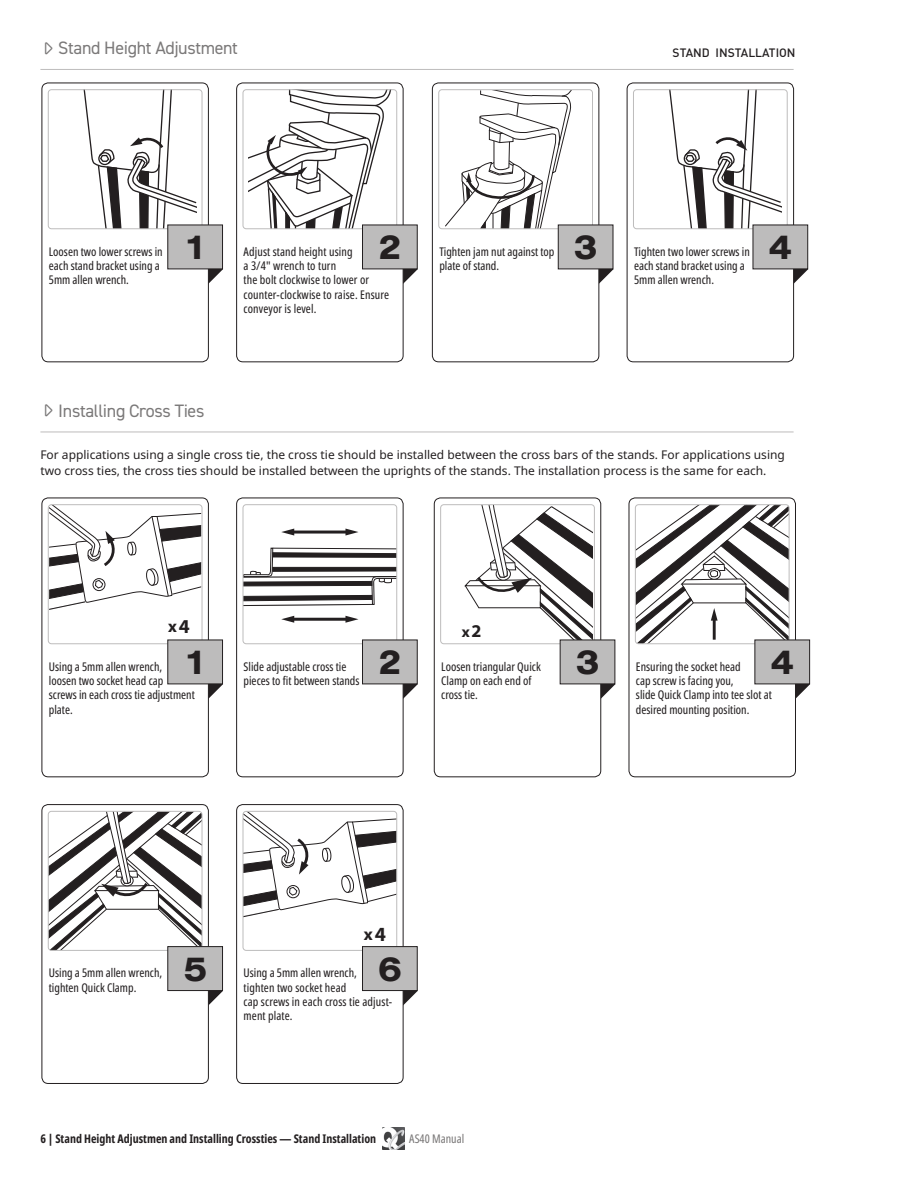
<style>
.page{position:relative;width:918px;height:1188px;background:#fff}
.page>*{position:absolute;margin:0;border:0;box-sizing:border-box;transform-origin:0 0}
.t1{font:700 36px "Nimbus San Ext";color:#231f20}
.Section_Title-Left_page{font:18px "DIN2014";letter-spacing:-.02em;color:#7b7979}
.t2{font:700 17.25px "Myriad Pro";color:#231f20}
.t3{font:700 16.95px "Myriad Pro";color:#231f20}
.t4{font:700 15.45px "Myriad Pro";color:#231f20}
.t5{font:extra-condensed 12px/14.4px "Noto Sans";color:#231f20}
.Manual_Text_-_English{font:12px/16.5px "Noto Sans";color:#231f20}
.t6{font:700 extra-condensed 12px "Noto Sans";color:#231f20}
.Chapter_Title-Left_page{font:500 12px "DIN";color:#231f20}
.t7{font:extra-condensed 12px "Noto Sans";color:#7b7979}
.s1{font-size:19.65px}
.s2{font-size:18px}
.s3{font-size:20.1px}
</style>
<div class="page">
<img style="left:383px;top:1127px;width:22px;height:22px">
<hr style="left:40px;top:69px;width:754px;height:1px;background:#bdbcbc">
<hr style="left:40px;top:432px;width:754px;height:1px;background:#bdbcbc">
<div style="left:236px;top:83px;width:168px;height:279px;border:1px solid #231f20;border-radius:6px"></div>
<div style="left:243px;top:89px;width:154px;height:140px;border:1px solid #bdbcbc;border-radius:3px"></div>
<svg style="left:248px;top:90px;width:170px;height:194px"></svg>
<div style="left:627px;top:83px;width:167px;height:279px;border:1px solid #231f20;border-radius:6px"></div>
<div style="left:633px;top:89px;width:155px;height:140px;border:1px solid #bdbcbc;border-radius:3px"></div>
<svg style="left:667px;top:90px;width:141px;height:194px"></svg>
<div style="left:236px;top:498px;width:168px;height:279px;border:1px solid #231f20;border-radius:6px"></div>
<hr style="left:292px;top:531px;width:56px;height:3px;background:#231f20">
<svg style="left:281px;top:529px;width:13px;height:7px"></svg>
<svg style="left:345px;top:529px;width:14px;height:7px"></svg>
<svg style="left:245px;top:547px;width:150px;height:76px"></svg>
<div style="left:243px;top:504px;width:154px;height:140px;border:1px solid #bdbcbc;border-radius:3px"></div>
<svg style="left:362px;top:639px;width:56px;height:60px"></svg>
<div style="left:236px;top:804px;width:168px;height:280px;border:1px solid #231f20;border-radius:6px"></div>
<svg style="left:243px;top:811px;width:154px;height:106px"></svg>
<div style="left:243px;top:811px;width:154px;height:140px;border:1px solid #bdbcbc;border-radius:3px"></div>
<svg style="left:362px;top:946px;width:56px;height:60px"></svg>
<div style="left:629px;top:498px;width:167px;height:279px;border:1px solid #231f20;border-radius:6px"></div>
<svg style="left:635px;top:505px;width:175px;height:194px"></svg>
<div style="left:42px;top:83px;width:167px;height:279px;border:1px solid #231f20;border-radius:6px"></div>
<div style="left:48px;top:89px;width:154px;height:140px;border:1px solid #bdbcbc;border-radius:3px"></div>
<svg style="left:82px;top:90px;width:141px;height:194px"></svg>
<div style="left:432px;top:83px;width:167px;height:279px;border:1px solid #231f20;border-radius:6px"></div>
<div style="left:438px;top:89px;width:155px;height:140px;border:1px solid #bdbcbc;border-radius:3px"></div>
<svg style="left:445px;top:90px;width:169px;height:194px"></svg>
<div style="left:42px;top:498px;width:167px;height:279px;border:1px solid #231f20;border-radius:6px"></div>
<svg style="left:50px;top:506px;width:150px;height:104px"></svg>
<div style="left:48px;top:504px;width:154px;height:140px;border:1px solid #bdbcbc;border-radius:3px"></div>
<svg style="left:167px;top:639px;width:56px;height:60px"></svg>
<div style="left:42px;top:804px;width:167px;height:280px;border:1px solid #231f20;border-radius:6px"></div>
<svg style="left:48px;top:811px;width:175px;height:195px"></svg>
<div style="left:434px;top:498px;width:167px;height:279px;border:1px solid #231f20;border-radius:6px"></div>
<div style="left:440px;top:504px;width:155px;height:140px;border:1px solid #bdbcbc;border-radius:3px"></div>
<svg style="left:464px;top:505px;width:152px;height:194px"></svg>
<p class="Section_Title-Left_page" style="left:58px;top:37px;width:181px">Stand Height Adjustment</p>
<p class="Chapter_Title-Left_page" style="left:673px;top:45px;width:124px">STAND INSTALLATION</p>
<p class="t5" style="left:49px;top:244px;width:115px">Loosen two lower screws in each stand bracket using a<br>5mm allen wrench.</p>
<p class="t1" style="left:183px;top:223px;width:25px">1</p>
<p class="t5" style="left:439px;top:244px;width:117px">Tighten jam nut against top plate of stand.</p>
<p class="t1" style="left:574px;top:223px;width:25px">3</p>
<p class="t1" style="left:378px;top:223px;width:25px">2</p>
<p class="t5" style="left:634px;top:244px;width:117px">Tighten two lower screws in each stand bracket using a<br>5mm allen wrench.</p>
<p class="t1" style="left:769px;top:223px;width:25px">4</p>
<p class="t5" style="left:244px;top:244px;width:147px">Adjust stand height using<br>a 3/4" wrench to turn<br>the bolt clockwise to lower or counter-clockwise to raise. Ensure conveyor is level.</p>
<p class="Section_Title-Left_page" style="left:58px;top:399px;width:148px">Installing Cross Ties</p>
<p class="Manual_Text_-_English" style="left:40px;top:446px;width:746px">For applications using a single cross tie, the cross tie should be installed between the cross bars of the stands. For applications using two cross ties, the cross ties should be installed between the uprights of the stands. The installation process is the same for each.</p>
<p class="t3" style="left:168px;top:615px;width:23px">x<span class="s1">4</span></p>
<p class="t1" style="left:183px;top:638px;width:25px">1</p>
<p class="t5" style="left:49px;top:659px;width:147px">Using a 5mm allen wrench,<br>loosen two socket head cap<br>screws in each cross tie adjustment plate.</p>
<p class="t5" style="left:244px;top:659px;width:118px">Slide adjustable cross tie pieces to fit between stands</p>
<p class="t1" style="left:378px;top:638px;width:25px">2</p>
<p class="t4" style="left:462px;top:621px;width:21px">x<span class="s2">2</span></p>
<p class="t5" style="left:441px;top:659px;width:101px">Loosen triangular Quick<br>Clamp on each end of cross tie.</p>
<p class="t1" style="left:576px;top:638px;width:25px">3</p>
<p class="t5" style="left:636px;top:659px;width:137px">Ensuring the socket head<br>cap screw is facing you,<br>slide Quick Clamp into tee slot at desired mounting position.</p>
<p class="t1" style="left:770px;top:638px;width:25px">4</p>
<p class="t5" style="left:49px;top:966px;width:115px">Using a 5mm allen wrench, tighten Quick Clamp.</p>
<p class="t1" style="left:183px;top:944px;width:25px">5</p>
<p class="t2" style="left:364px;top:923px;width:24px">x<span class="s3">4</span></p>
<p class="t1" style="left:378px;top:944px;width:25px">6</p>
<p class="t5" style="left:244px;top:966px;width:150px">Using a 5mm allen wrench,<br>tighten two socket head<br>cap screws in each cross tie adjust&shy;ment plate.</p>
<p class="t6" style="left:40px;top:1130px;width:337px">6 | Stand Height Adjustmen and Installing Crossties — Stand Installation</p>
<p class="t7" style="left:409px;top:1130px;width:56px">AS40 Manual</p>
</div>
